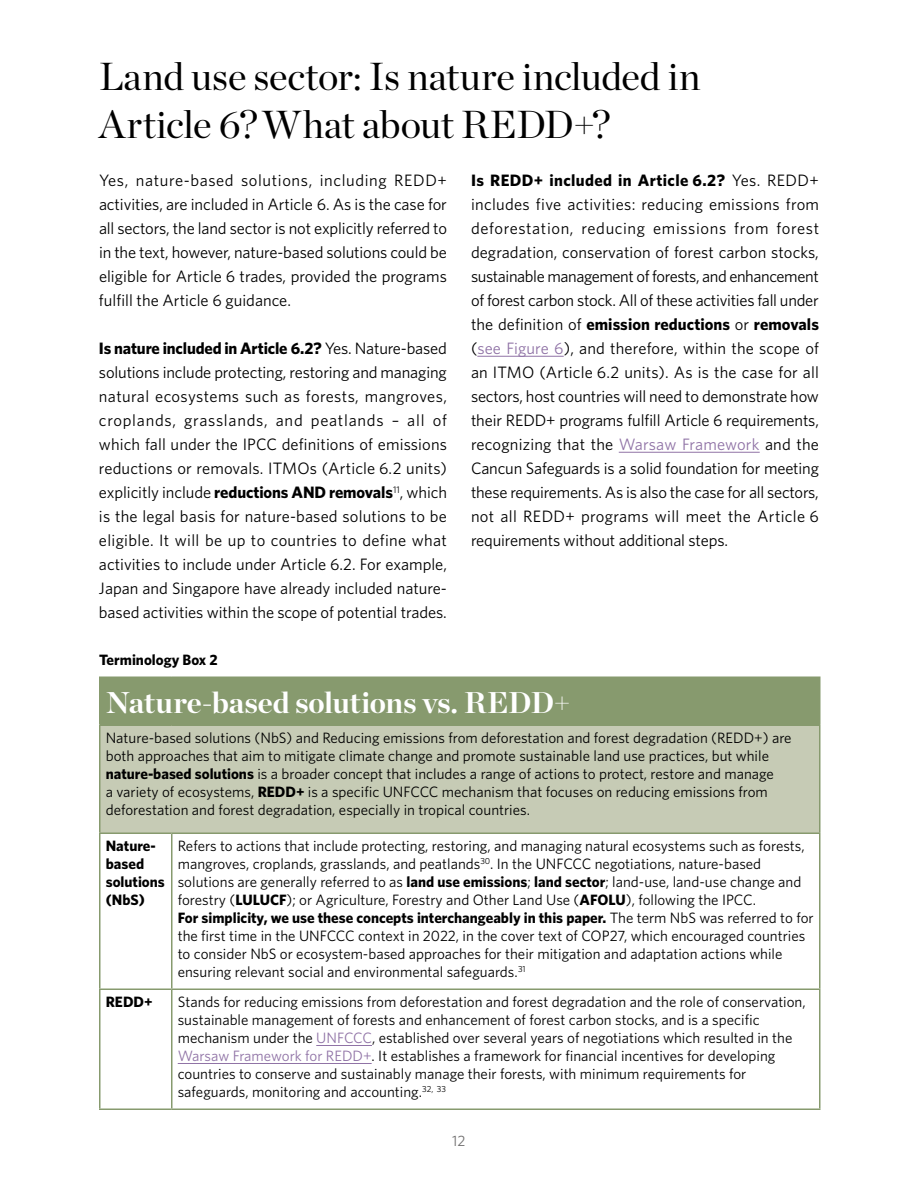
<style>
.page{position:relative;width:918px;height:1188px;background:#fff}
.page>*{position:absolute;margin:0;border:0;box-sizing:border-box;transform-origin:0 0}
.t1{font:39px/48px "Chronicle Display";letter-spacing:-.005em;color:#000}
.t2{font:700 30px "Chronicle Display";letter-spacing:-.005em;color:#fff}
.t3{font:16.5px/24px "Whitney";letter-spacing:-.005em;color:#000;text-align:justify}
.t4{font:15px/18px "Whitney";color:#000}
.t5{font:700 15px/18px "Whitney";color:#000}
.t6{font:15px "Whitney";color:#706f6f}
.s1{font-weight:700}
.s2{color:#9073a6}
</style>
<div class="page">
<div style="left:100px;top:677px;width:720px;height:48px;background:#879a6e"></div>
<div style="left:100px;top:725px;width:720px;height:108px;background:#c6cbb5"></div>
<hr style="left:99px;top:676px;width:73px;height:2px;background:#879a6e">
<hr style="left:99px;top:678px;width:1px;height:46px;background:#879a6e">
<hr style="left:172px;top:676px;width:648px;height:2px;background:#879a6e">
<hr style="left:99px;top:726px;width:1px;height:106px;background:#879a6e">
<hr style="left:819px;top:726px;width:1px;height:106px;background:#879a6e">
<hr style="left:99px;top:832px;width:73px;height:2px;background:#879a6e">
<hr style="left:99px;top:834px;width:1px;height:154px;background:#879a6e">
<hr style="left:172px;top:832px;width:648px;height:2px;background:#879a6e">
<hr style="left:171px;top:834px;width:1px;height:154px;background:#879a6e">
<hr style="left:819px;top:834px;width:1px;height:154px;background:#879a6e">
<hr style="left:99px;top:988px;width:73px;height:2px;background:#879a6e">
<hr style="left:99px;top:990px;width:1px;height:118px;background:#879a6e">
<hr style="left:172px;top:988px;width:648px;height:2px;background:#879a6e">
<hr style="left:171px;top:990px;width:1px;height:118px;background:#879a6e">
<hr style="left:819px;top:990px;width:1px;height:118px;background:#879a6e">
<hr style="left:99px;top:1108px;width:73px;height:2px;background:#879a6e">
<hr style="left:172px;top:1108px;width:648px;height:2px;background:#879a6e">
<hr style="left:99px;top:724px;width:73px;height:2px;background:#879a6e">
<hr style="left:172px;top:724px;width:648px;height:2px;background:#879a6e">
<hr style="left:316px;top:1045px;width:56px;height:1px;background:#9073a6">
<hr style="left:178px;top:1063px;width:194px;height:1px;background:#9073a6">
<hr style="left:477px;top:356px;width:87px;height:1px;background:#9073a6">
<hr style="left:619px;top:452px;width:141px;height:1px;background:#9073a6">
<h1 class="t1" style="left:99px;top:50px;width:603px">Land use sector: Is nature included in<br>Article 6?What about REDD+?</h1>
<p class="t3" style="left:471px;top:168px;width:350px"><span class="s1">Is REDD+ included in Article 6.2?</span> Yes. REDD+ includes five activities: reducing emissions from deforestation, reducing emissions from forest degradation, conservation of forest carbon stocks, sustainable management of forests, and enhancement of forest carbon stock. All of these activities fall under the definition of <span class="s1">emission reductions</span> or <span class="s1">removals </span>(<span class="s2">see Figure 6</span>), and therefore, within the scope of an ITMO (Article 6.2 units). As is the case for all sectors, host countries will need to demonstrate how their REDD+ programs fulfill Article 6 requirements, recognizing that the <span class="s2">Warsaw Framework</span> and the Cancun Safeguards is a solid foundation for meeting these requirements. As is also the case for all sectors, not all REDD+ programs will meet the Article 6 requirements without additional steps.</p>
<p class="t3" style="left:99px;top:168px;width:350px">Yes, nature-based solutions, including REDD+ activities, are included in Article 6. As is the case for all sectors, the land sector is not explicitly referred to in the text, however, nature-based solutions could be eligible for Article 6 trades, provided the programs fulfill the Article 6 guidance.</p>
<p class="t3" style="left:99px;top:336px;width:350px"><span class="s1">Is nature included in Article 6.2?</span> Yes. Nature-based solutions include protecting, restoring and managing natural ecosystems such as forests, mangroves, croplands, grasslands, and peatlands – all of which fall under the IPCC definitions of emissions reductions or removals. ITMOs (Article 6.2 units) explicitly include <span class="s1">reductions AND removals</span><sup>11</sup>, which is the legal basis for nature-based solutions to be eligible. It will be up to countries to define what activities to include under Article 6.2. For example, Japan and Singapore have already included nature&shy;based activities within the scope of potential trades.</p>
<p class="t5" style="left:99px;top:650px;width:120px">Terminology Box 2</p>
<h2 class="t2" style="left:106px;top:679px;width:466px">Nature-based solutions vs. REDD+</h2>
<p class="t4" style="left:106px;top:729px;width:687px">Nature-based solutions (NbS) and Reducing emissions from deforestation and forest degradation (REDD+) are both approaches that aim to mitigate climate change and promote sustainable land use practices, but while <span class="s1">nature-based solutions</span> is a broader concept that includes a range of actions to protect, restore and manage<br>a variety of ecosystems, <span class="s1">REDD+</span> is a specific UNFCCC mechanism that focuses on reducing emissions from deforestation and forest degradation, especially in tropical countries.</p>
<p class="t5" style="left:106px;top:837px;width:61px">Nature&shy;based solutions (NbS)</p>
<p class="t4" style="left:178px;top:837px;width:637px">Refers to actions that include protecting, restoring, and managing natural ecosystems such as forests, mangroves, croplands, grasslands, and peatlands<sup>30</sup>. In the UNFCCC negotiations, nature-based solutions are generally referred to as <span class="s1">land use emissions</span>; <span class="s1">land sector</span>; land-use, land-use change and forestry (<span class="s1">LULUCF</span>); or Agriculture, Forestry and Other Land Use (<span class="s1">AFOLU</span>), following the IPCC.<br><span class="s1">For simplicity, we use these concepts interchangeably in this paper.</span> The term NbS was referred to for the first time in the UNFCCC context in 2022, in the cover text of COP27, which encouraged countries to consider NbS or ecosystem-based approaches for their mitigation and adaptation actions while ensuring relevant social and environmental safeguards.<sup>31</sup></p>
<p class="t5" style="left:106px;top:993px;width:49px">REDD+</p>
<p class="t4" style="left:178px;top:993px;width:630px">Stands for reducing emissions from deforestation and forest degradation and the role of conservation, sustainable management of forests and enhancement of forest carbon stocks, and is a specific mechanism under the <span class="s2">UNFCCC</span>, established over several years of negotiations which resulted in the <span class="s2">Warsaw Framework for REDD+</span>. It establishes a framework for financial incentives for developing countries to conserve and sustainably manage their forests, with minimum requirements for safeguards, monitoring and accounting.<sup>32,</sup> <sup>33</sup></p>
<p class="t6" style="left:452px;top:1131px;width:15px">12</p>
</div>
